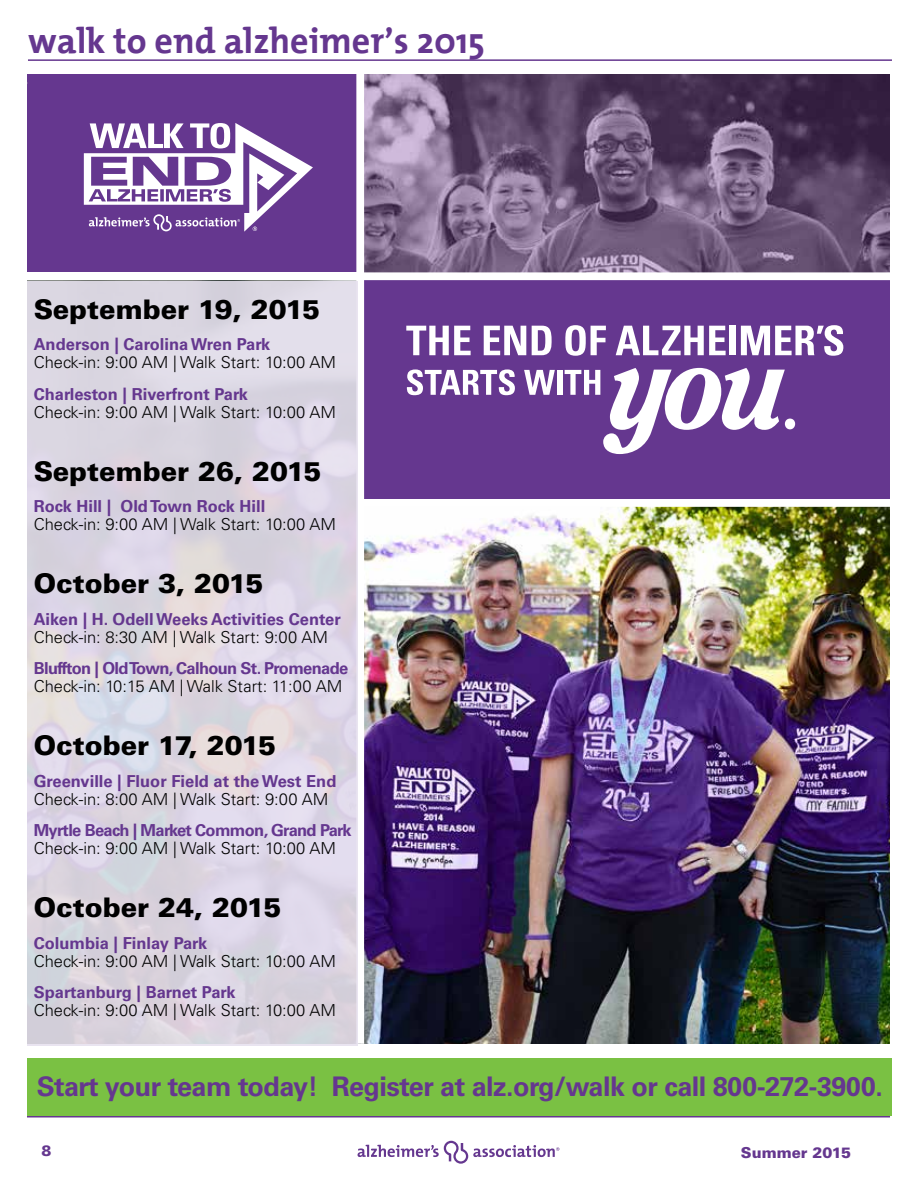
<style>
.page{position:relative;width:918px;height:1188px;background:#fff}
.page>*{position:absolute;margin:0;border:0;box-sizing:border-box;transform-origin:0 0}
.t1{font:36px "alzheimer'sassociation";color:#65378f}
.t2{font:900 27px "Univers LT Std";color:#000}
.t3{font:700 27px "Univers LT Std";letter-spacing:-.02em;color:#65378f}
.t4{font:condensed 19.5px "Univers LT Std";color:#65378f}
.t5{font:300 16.5px "Univers LT Std";color:#000}
.t6{font:700 16.5px "Univers LT Std";color:#65378f}
.t7{font:700 16.5px "Univers LT Std";letter-spacing:-.04em;color:#65378f}
.t8{font:900 15px "Univers LT Std";color:#65378f}
</style>
<div class="page">
<hr style="left:27px;top:1116px;width:863px;height:2px;background:#65378f">
<svg style="left:358px;top:1141px;width:201px;height:23px"></svg>
<div style="left:27px;top:74px;width:332px;height:198px;background:#65378f"></div>
<div style="left:364px;top:280px;width:526px;height:219px;background:#65378f"></div>
<img style="left:364px;top:507px;width:526px;height:537px">
<img style="left:364px;top:74px;width:526px;height:198px">
<svg style="left:84px;top:123px;width:229px;height:109px"></svg>
<svg style="left:407px;top:369px;width:108px;height:26px"></svg>
<svg style="left:524px;top:370px;width:31px;height:25px"></svg>
<div style="left:557px;top:370px;width:5px;height:25px;background:#fff"></div>
<svg style="left:406px;top:326px;width:65px;height:29px"></svg>
<svg style="left:484px;top:326px;width:42px;height:29px"></svg>
<svg style="left:532px;top:326px;width:20px;height:29px"></svg>
<svg style="left:565px;top:325px;width:41px;height:31px"></svg>
<svg style="left:616px;top:326px;width:110px;height:29px"></svg>
<div style="left:730px;top:326px;width:6px;height:29px;background:#fff"></div>
<svg style="left:741px;top:325px;width:102px;height:31px"></svg>
<svg style="left:565px;top:368px;width:220px;height:86px"></svg>
<div style="left:785px;top:419px;width:10px;height:10px;background:#fff;border-radius:50%"></div>
<div style="left:356px;top:74px;width:8px;height:970px;background:#fff"></div>
<hr style="left:28px;top:59px;width:864px;height:2px;background:#65378f">
<div style="left:28px;top:1058px;width:864px;height:58px;background:#7ac143"></div>
<div style="left:27px;top:281px;width:331px;height:764px;background:linear-gradient(to right,#dad5df,#ded7e5)"></div>
<h1 class="t1" style="left:28px;top:11px;width:458px">walk to end alzheimer’s 2015</h1>
<h2 class="t2" style="left:34px;top:292px;width:288px">September 19, 2015</h2>
<p class="t6" style="left:34px;top:335px;width:238px">Anderson | Carolina Wren Park</p>
<p class="t5" style="left:34px;top:353px;width:304px">Check-in: 9:00 AM | Walk Start: 10:00 AM</p>
<p class="t6" style="left:34px;top:384px;width:216px">Charleston | Riverfront Park</p>
<p class="t5" style="left:34px;top:402px;width:304px">Check-in: 9:00 AM | Walk Start: 10:00 AM</p>
<h2 class="t2" style="left:34px;top:454px;width:289px">September 26, 2015</h2>
<p class="t6" style="left:34px;top:497px;width:233px">Rock Hill | Old Town Rock Hill</p>
<p class="t5" style="left:34px;top:515px;width:304px">Check-in: 9:00 AM | Walk Start: 10:00 AM</p>
<h2 class="t2" style="left:34px;top:567px;width:231px">October 3, 2015</h2>
<p class="t6" style="left:34px;top:609px;width:309px">Aiken | H. Odell Weeks Activities Center</p>
<p class="t5" style="left:34px;top:627px;width:296px">Check-in: 8:30 AM | Walk Start: 9:00 AM</p>
<p class="t7" style="left:34px;top:659px;width:316px">Bluffton | Old Town, Calhoun St. Promenade</p>
<p class="t5" style="left:34px;top:677px;width:310px">Check-in: 10:15 AM | Walk Start: 11:00 AM</p>
<h2 class="t2" style="left:34px;top:729px;width:244px">October 17, 2015</h2>
<p class="t6" style="left:34px;top:771px;width:304px">Greenville | Fluor Field at the West End</p>
<p class="t5" style="left:34px;top:789px;width:296px">Check-in: 8:00 AM | Walk Start: 9:00 AM</p>
<p class="t7" style="left:34px;top:821px;width:319px">Myrtle Beach | Market Common, Grand Park</p>
<p class="t5" style="left:34px;top:839px;width:304px">Check-in: 9:00 AM | Walk Start: 10:00 AM</p>
<h2 class="t2" style="left:34px;top:891px;width:249px">October 24, 2015</h2>
<p class="t6" style="left:34px;top:933px;width:175px">Columbia | Finlay Park</p>
<p class="t5" style="left:34px;top:951px;width:304px">Check-in: 9:00 AM | Walk Start: 10:00 AM</p>
<p class="t6" style="left:34px;top:983px;width:203px">Spartanburg | Barnet Park</p>
<p class="t5" style="left:34px;top:1001px;width:304px">Check-in: 9:00 AM | Walk Start: 10:00 AM</p>
<p class="t4" style="left:63px;top:1064px;width:452px">Alzheimer’s disease — the nation’s sixth-leading cause of</p>
<h2 class="t3" style="left:37px;top:1071px;width:848px">Start your team today! Register at alz.org/walk or call 800-272-3900.</h2>
<p class="t8" style="left:41px;top:1141px;width:12px">8</p>
<p class="t8" style="left:741px;top:1144px;width:112px">Summer 2015</p>
</div>
